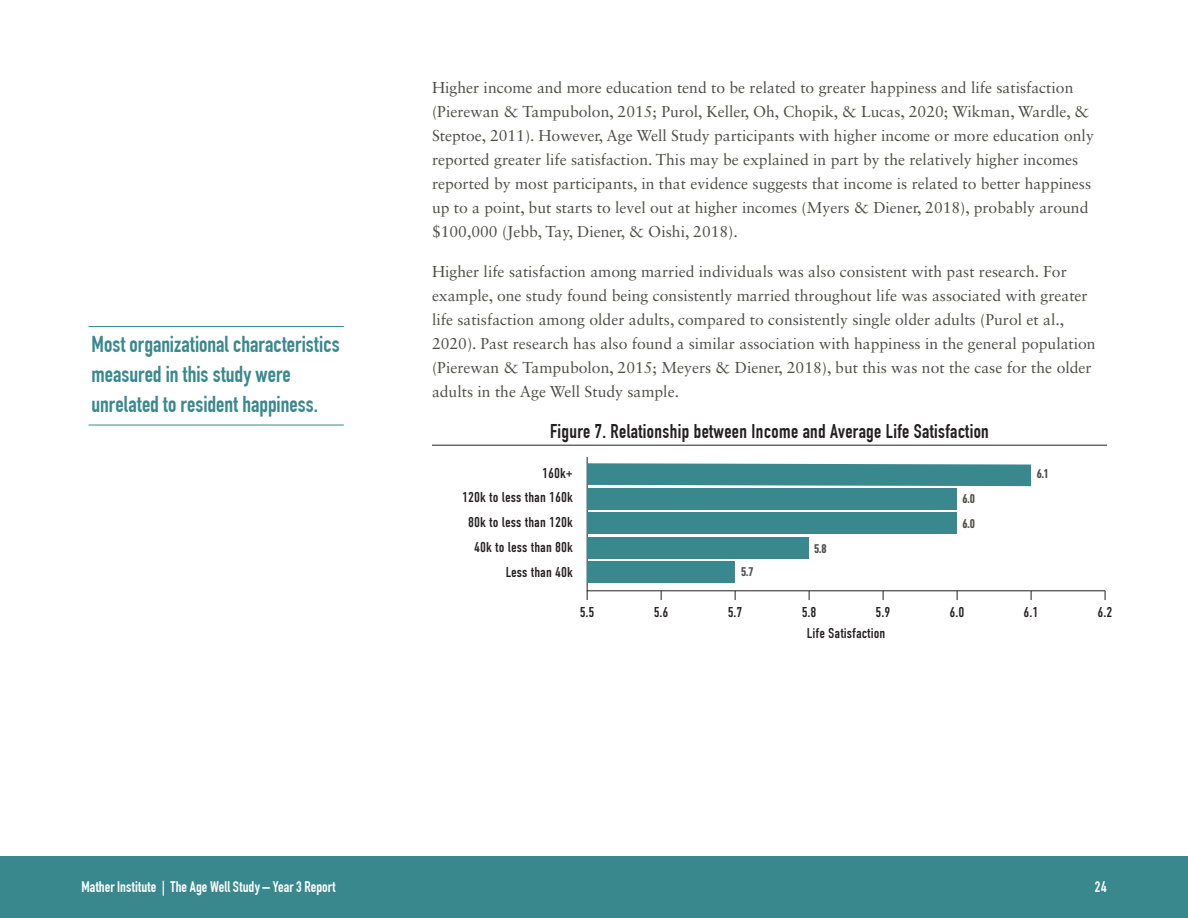
<style>
.page{position:relative;width:1188px;height:918px;background:#fff}
.page>*{position:absolute;margin:0;border:0;box-sizing:border-box;transform-origin:0 0}
.pull_quotes{font:700 22.5px/30px "DIN Condensed";color:#38888d}
.table_title{font:700 19.5px "DIN Condensed";letter-spacing:.02em;color:#231f20}
.body_copy{font:15.75px/24px "Sabon LT Std";color:#4e4d49}
.t1{font:700 15px "DIN Condensed";letter-spacing:.005em;color:#fff}
.table_key{font:14.25px "DIN Condensed";color:#231f20}
.t2{font:12.75px/24.9px "D DIN Condensed Bold";color:#4e4d49}
</style>
<div class="page">
<hr style="left:432px;top:445px;width:675px;height:1px;background:#231f20">
<hr style="left:89px;top:326px;width:255px;height:1px;background:#38888d">
<hr style="left:89px;top:425px;width:255px;height:1px;background:#38888d">
<svg style="left:587px;top:457px;width:518px;height:134px"></svg>
<div style="left:587px;top:561px;width:148px;height:22px;background:#38888d"></div>
<div style="left:587px;top:537px;width:222px;height:21px;background:#38888d"></div>
<div style="left:587px;top:512px;width:370px;height:22px;background:#38888d"></div>
<div style="left:587px;top:488px;width:370px;height:21px;background:#38888d"></div>
<svg style="left:587px;top:463px;width:444px;height:23px;background:#448f93"></svg>
<div style="left:0;top:856px;width:1188px;height:62px;background:#38888d"></div>
<p class="pull_quotes" style="left:92px;top:330px;width:250px">Most organizational characteristics measured in this study were unrelated to resident happiness.</p>
<p class="body_copy" style="left:432px;top:75px;width:663px">Higher income and more education tend to be related to greater happiness and life satisfaction (Pierewan &amp; Tampubolon, 2015; Purol, Keller, Oh, Chopik, &amp; Lucas, 2020; Wikman, Wardle, &amp; Steptoe, 2011). However, Age Well Study participants with higher income or more education only reported greater life satisfaction. This may be explained in part by the relatively higher incomes reported by most participants, in that evidence suggests that income is related to better happiness up to a point, but starts to level out at higher incomes (Myers &amp; Diener, 2018), probably around $100,000 (Jebb, Tay, Diener, &amp; Oishi, 2018).</p>
<p class="body_copy" style="left:432px;top:260px;width:665px">Higher life satisfaction among married individuals was also consistent with past research. For example, one study found being consistently married throughout life was associated with greater life satisfaction among older adults, compared to consistently single older adults (Purol et al., 2020). Past research has also found a similar association with happiness in the general population (Pierewan &amp; Tampubolon, 2015; Meyers &amp; Diener, 2018), but this was not the case for the older adults in the Age Well Study sample.</p>
<p class="table_title" style="left:550px;top:420px;width:440px">Figure 7. Relationship between Income and Average Life Satisfaction</p>
<p class="table_key" style="left:542px;top:465px;width:32px">160k+</p>
<p class="table_key" style="left:462px;top:489px;width:112px">120k to less than 160k</p>
<p class="table_key" style="left:468px;top:514px;width:106px">80k to less than 120k</p>
<p class="table_key" style="left:474px;top:539px;width:100px">40k to less than 80k</p>
<p class="table_key" style="left:506px;top:564px;width:68px">Less than 40k</p>
<p class="t2" style="left:741px;top:559px;width:14px">5.7</p>
<p class="t2" style="left:814px;top:536px;width:14px">5.8</p>
<p class="t2" style="left:962px;top:486px;width:14px">6.0<br>6.0</p>
<p class="t2" style="left:1037px;top:461px;width:13px">6.1</p>
<p class="table_key" style="left:580px;top:604px;width:16px">5.5</p>
<p class="table_key" style="left:654px;top:604px;width:16px">5.6</p>
<p class="table_key" style="left:728px;top:604px;width:16px">5.7</p>
<p class="table_key" style="left:802px;top:604px;width:16px">5.8</p>
<p class="table_key" style="left:876px;top:604px;width:16px">5.9</p>
<p class="table_key" style="left:950px;top:604px;width:16px">6.0</p>
<p class="table_key" style="left:1024px;top:604px;width:16px">6.1</p>
<p class="table_key" style="left:1098px;top:604px;width:16px">6.2</p>
<p class="table_key" style="left:807px;top:625px;width:80px">Life Satisfaction</p>
<p class="t1" style="left:81px;top:878px;width:256px">Mather Institute | The Age Well Study – Year 3 Report</p>
<p class="t1" style="left:1095px;top:878px;width:13px">24</p>
</div>
